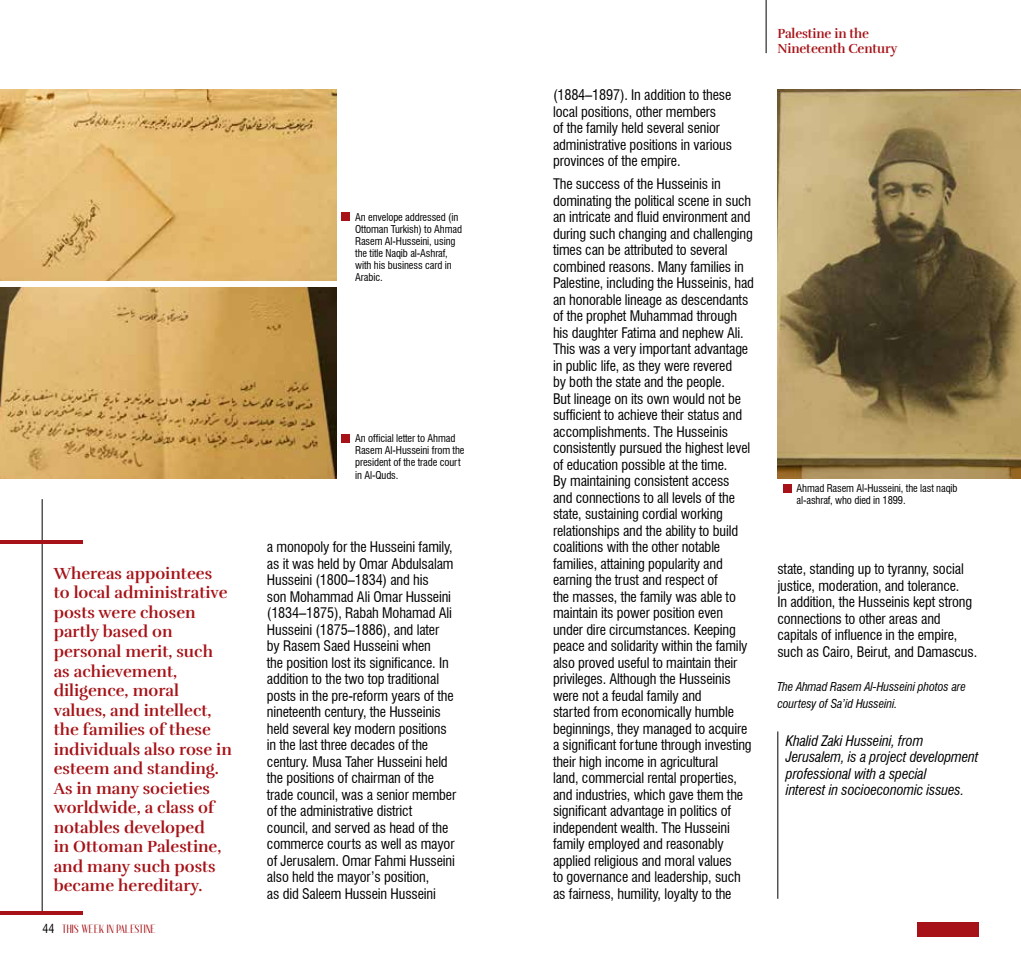
<style>
.page{position:relative;width:1021px;height:957px;background:#fff}
.page>*{position:absolute;margin:0;border:0;box-sizing:border-box;transform-origin:0 0}
.t1{font:700 16.5px/19.5px "Rufina";color:#a61217}
.t2{font:condensed 14.25px/16.5px "Swiss 721 BT";letter-spacing:-.01em;color:#000}
.t3{font:italic condensed 14.25px/16.5px "Swiss 721 BT";letter-spacing:-.01em;color:#000}
.t4{font:700 13.5px/14.7px "Rufina";letter-spacing:-.01em;color:#a61217;scale:.96 1}
.t5{font:italic condensed 12px/16.5px "Swiss 721 BT";letter-spacing:-.01em;color:#000}
.t6{font:700 12px "Anteric";color:#a61217}
.t7{font:condensed 10.5px/12px "Swiss 721 BT";letter-spacing:-.01em;color:#000}
.s1{font-family:"Swiss 721 BT";font-weight:400;font-stretch:condensed;color:#000}
</style>
<div class="page">
<hr style="left:765px;top:0;width:1px;height:53px;background:#000">
<hr style="left:42px;top:499px;width:1px;height:414px;background:#000">
<hr style="left:0;top:540px;width:83px;height:3px;background:#a61217">
<hr style="left:0;top:911px;width:83px;height:3px;background:#a61217">
<img style="left:777px;top:89px;width:243px;height:389px">
<img style="left:0;top:89px;width:336px;height:192px">
<img style="left:0;top:287px;width:336px;height:191px">
<div style="left:341px;top:434px;width:9px;height:9px;background:#a61217"></div>
<div style="left:341px;top:213px;width:9px;height:8px;background:#a61217"></div>
<div style="left:782px;top:484px;width:9px;height:8px;background:#a61217"></div>
<hr style="left:777px;top:731px;width:1px;height:167px;background:#000">
<div style="left:916px;top:922px;width:62px;height:15px;background:#a61217"></div>
<p class="t7" style="left:355px;top:211px;width:108px">An envelope addressed (in<br>Ottoman Turkish) to Ahmad<br>Rasem Al-Husseini, using the title Naqib al-Ashraf, with his business card in<br>Arabic.</p>
<p class="t1" style="left:54px;top:564px;width:180px">Whereas appointees to local administrative posts were chosen partly based on personal merit, such as achievement, diligence, moral values, and intellect, the families of these individuals also rose in esteem and standing.<br>As in many societies worldwide, a class of notables developed<br>in Ottoman Palestine, and many such posts became hereditary.</p>
<p class="t6" style="left:43px;top:922px;width:115px"><span class="s1">44</span> THIS WEEK IN PALESTINE</p>
<p class="t7" style="left:355px;top:433px;width:111px">An official letter to Ahmad<br>Rasem Al-Husseini from the president of the trade court in Al-Quds.</p>
<p class="t2" style="left:267px;top:539px;width:191px">a monopoly for the Husseini family, as it was held by Omar Abdulsalam<br>Husseini (1800–1834) and his<br>son Mohammad Ali Omar Husseini (1834–1875), Rabah Mohamad Ali<br>Husseini (1875–1886), and later<br>by Rasem Saed Husseini when<br>the position lost its significance. In addition to the two top traditional posts in the pre-reform years of the nineteenth century, the Husseinis held several key modern positions in the last three decades of the century. Musa Taher Husseini held the positions of chairman of the trade council, was a senior member of the administrative district council, and served as head of the commerce courts as well as mayor of Jerusalem. Omar Fahmi Husseini also held the mayor’s position,<br>as did Saleem Hussein Husseini</p>
<p class="t2" style="left:553px;top:87px;width:180px">(1884–1897). In addition to these local positions, other members<br>of the family held several senior administrative positions in various provinces of the empire.</p>
<p class="t2" style="left:553px;top:176px;width:202px">The success of the Husseinis in dominating the political scene in such an intricate and fluid environment and during such changing and challenging times can be attributed to several combined reasons. Many families in Palestine, including the Husseinis, had an honorable lineage as descendants of the prophet Muhammad through his daughter Fatima and nephew Ali.<br>This was a very important advantage in public life, as they were revered<br>by both the state and the people.<br>But lineage on its own would not be sufficient to achieve their status and accomplishments. The Husseinis consistently pursued the highest level of education possible at the time.<br>By maintaining consistent access<br>and connections to all levels of the state, sustaining cordial working relationships and the ability to build coalitions with the other notable families, attaining popularity and earning the trust and respect of<br>the masses, the family was able to maintain its power position even under dire circumstances. Keeping peace and solidarity within the family also proved useful to maintain their privileges. Although the Husseinis were not a feudal family and<br>started from economically humble beginnings, they managed to acquire a significant fortune through investing their high income in agricultural<br>land, commercial rental properties, and industries, which gave them the significant advantage in politics of independent wealth. The Husseini family employed and reasonably applied religious and moral values<br>to governance and leadership, such as fairness, humility, loyalty to the</p>
<p class="t4" style="left:777px;top:27px;width:126px">Palestine in the<br>Nineteenth Century</p>
<p class="t7" style="left:796px;top:482px;width:162px">Ahmad Rasem Al-Husseini, the last naqib al-ashraf, who died in 1899.</p>
<p class="t2" style="left:777px;top:561px;width:201px">state, standing up to tyranny, social justice, moderation, and tolerance.<br>In addition, the Husseinis kept strong connections to other areas and capitals of influence in the empire, such as Cairo, Beirut, and Damascus.</p>
<p class="t5" style="left:777px;top:679px;width:190px">The Ahmad Rasem Al-Husseini photos are courtesy of Sa’id Husseini.</p>
<p class="t3" style="left:786px;top:732px;width:194px">Khalid Zaki Husseini, from<br>Jerusalem, is a project development professional with a special<br>interest in socioeconomic issues.</p>
</div>
